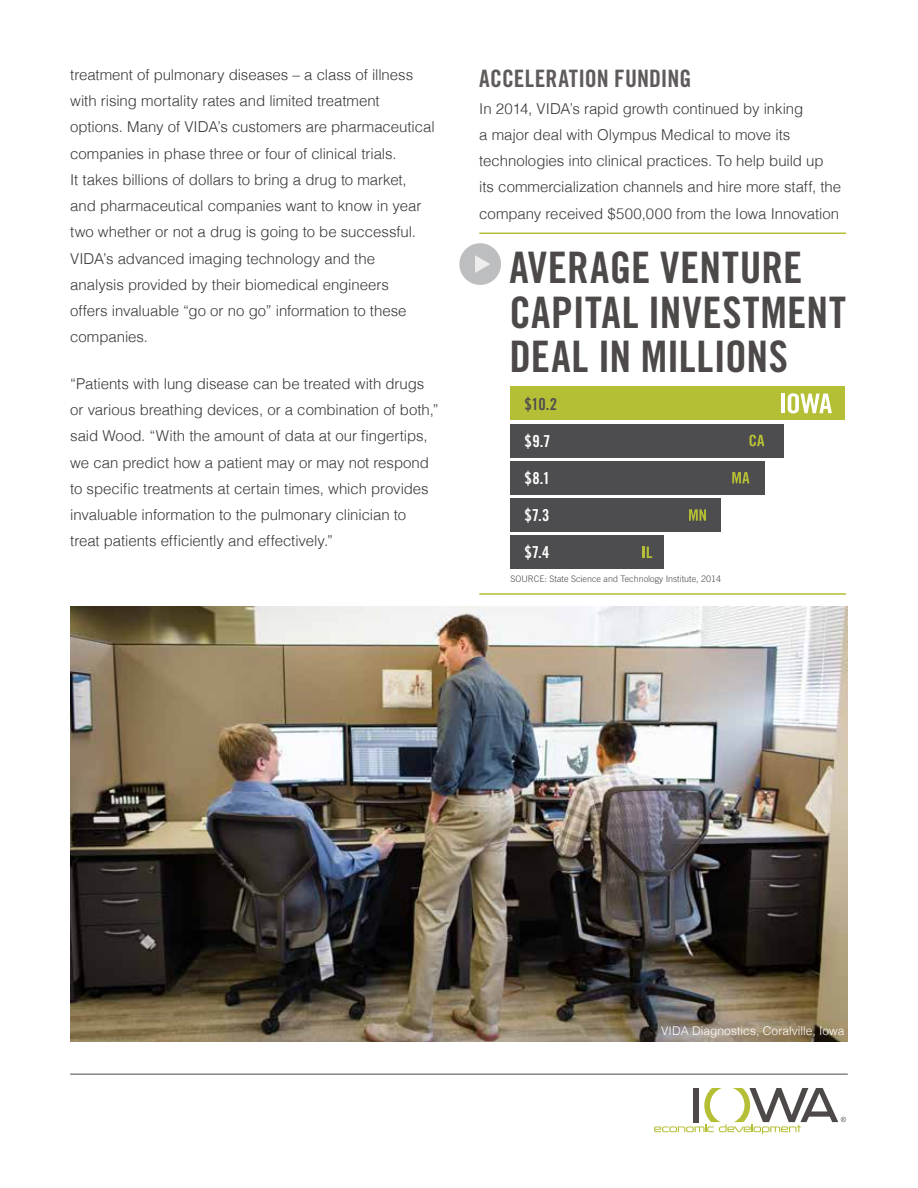
<style>
.page{position:relative;width:918px;height:1188px;background:#fff}
.page>*{position:absolute;margin:0;border:0;box-sizing:border-box;transform-origin:0 0}
.t1{font:43.5px/44.5px "Trade Gothic Bold Cond Twenty";letter-spacing:.005em;color:#4c4948}
.t2{font:24px "Trade Gothic Bold Cond Twenty";color:#5f5b5a}
.t3{font:16.5px "Trade Gothic Bold Cond Twenty";color:#fff}
.t4{font:16.5px "Trade Gothic Bold Cond Twenty";color:#4d4d4f}
.t5{font:300 15px/26.2px "Helvetica";letter-spacing:-.005em;color:#383839}
.t6{font:300 12px "Helvetica";letter-spacing:.005em;color:#fff}
.t7{font:300 9px "Trade Gothic";color:#4c4948}
</style>
<div class="page">
<svg style="left:654px;top:1088px;width:192px;height:46px"></svg>
<hr style="left:70px;top:1074px;width:778px;height:1px;background:#4c4948">
<img style="left:70px;top:607px;width:778px;height:434px">
<svg style="left:459px;top:243px;width:42px;height:42px"></svg>
<div style="left:510px;top:387px;width:334px;height:33px;background:#b5bf35"></div>
<hr style="left:781px;top:394px;width:4px;height:19px;background:#fff">
<svg style="left:788px;top:393px;width:44px;height:20px"></svg>
<div style="left:510px;top:424px;width:274px;height:33px;background:#4d4d4f"></div>
<svg style="left:749px;top:435px;width:15px;height:11px"></svg>
<div style="left:510px;top:461px;width:255px;height:33px;background:#4d4d4f"></div>
<svg style="left:732px;top:472px;width:17px;height:11px"></svg>
<div style="left:510px;top:498px;width:211px;height:33px;background:#4d4d4f"></div>
<svg style="left:689px;top:509px;width:17px;height:12px"></svg>
<div style="left:510px;top:536px;width:154px;height:33px;background:#4d4d4f"></div>
<svg style="left:643px;top:547px;width:9px;height:11px"></svg>
<hr style="left:479px;top:233px;width:367px;height:1px;background:#b5bf35">
<hr style="left:479px;top:593px;width:367px;height:2px;background:#b5bf35">
<p class="t5" style="left:70px;top:60px;width:366px">treatment of pulmonary diseases – a class of illness with rising mortality rates and limited treatment options. Many of VIDA’s customers are pharmaceutical companies in phase three or four of clinical trials.<br>It takes billions of dollars to bring a drug to market, and pharmaceutical companies want to know in year two whether or not a drug is going to be successful.<br>VIDA’s advanced imaging technology and the<br>analysis provided by their biomedical engineers<br>offers invaluable “go or no go” information to these companies.</p>
<p class="t5" style="left:70px;top:369px;width:370px">“Patients with lung disease can be treated with drugs or various breathing devices, or a combination of both,” said Wood. “With the amount of data at our fingertips, we can predict how a patient may or may not respond to specific treatments at certain times, which provides invaluable information to the pulmonary clinician to treat patients efficiently and effectively.”</p>
<h2 class="t2" style="left:479px;top:64px;width:214px">ACCELERATION FUNDING</h2>
<p class="t5" style="left:479px;top:94px;width:364px">In 2014, VIDA’s rapid growth continued by inking<br>a major deal with Olympus Medical to move its technologies into clinical practices. To help build up its commercialization channels and hire more staff, the company received $500,000 from the Iowa Innovation</p>
<h1 class="t1" style="left:509px;top:245px;width:338px">AVERAGE VENTURE<br>CAPITAL INVESTMENT<br>DEAL IN MILLIONS</h1>
<p class="t4" style="left:524px;top:394px;width:34px">$10.2</p>
<p class="t3" style="left:524px;top:431px;width:28px">$9.7</p>
<p class="t3" style="left:524px;top:468px;width:27px">$8.1</p>
<p class="t3" style="left:524px;top:505px;width:27px">$7.3</p>
<p class="t3" style="left:524px;top:543px;width:27px">$7.4</p>
<p class="t7" style="left:510px;top:574px;width:212px">SOURCE: State Science and Technology Institute, 2014</p>
<p class="t6" style="left:661px;top:1021px;width:185px">VIDA Diagnostics, Coralville, Iowa</p>
</div>
